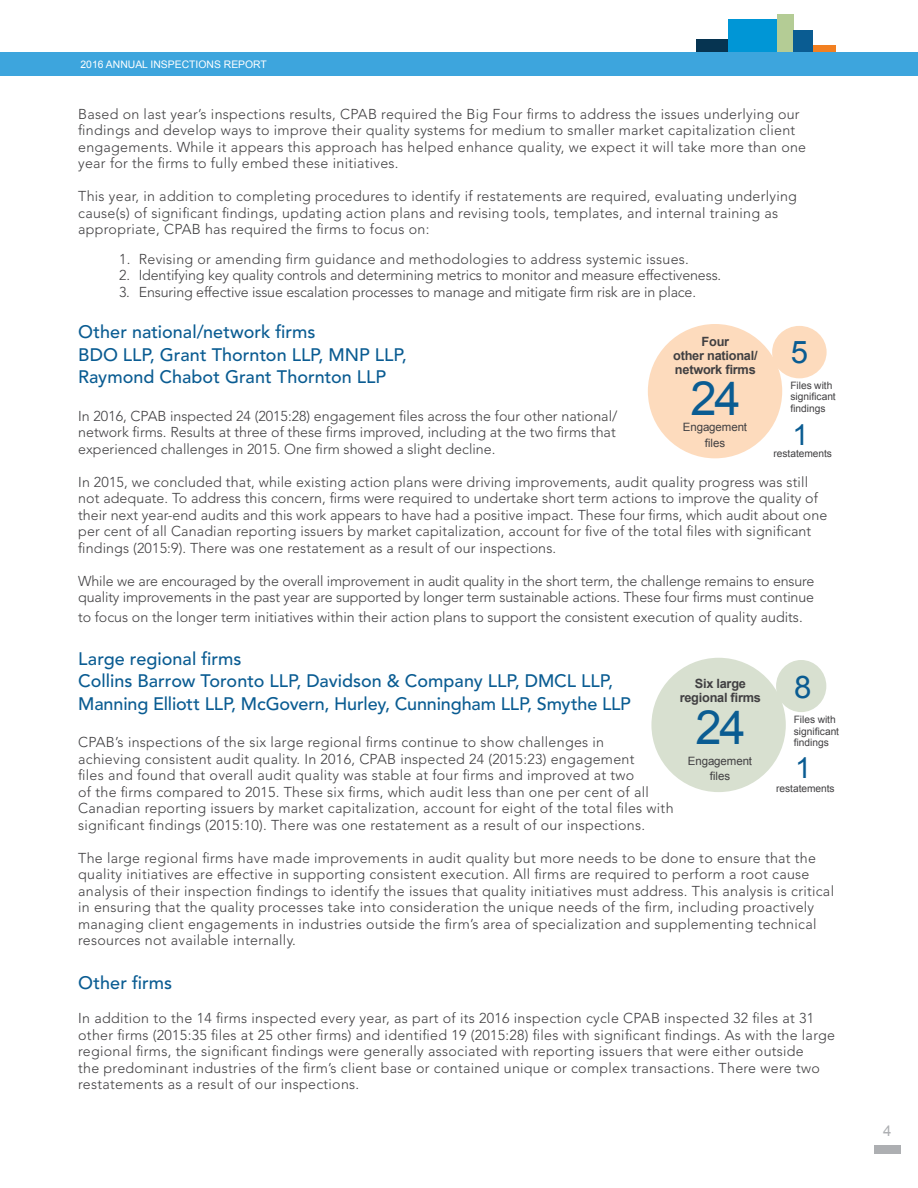
<style>
.page{position:relative;width:918px;height:1188px;background:#fff}
.page>*{position:absolute;margin:0;border:0;box-sizing:border-box;transform-origin:0 0}
.t1{font:47.25px "Arial";color:#0a5c92}
.t2{font:31.2px "Arial";color:#0a5c92}
.t3{font:28.95px "Arial";color:#0a5c92}
.t4{font:500 18px/22.5px "Avenir";letter-spacing:-.005em;color:#0a5c92}
.t5{font:15px "Arial";color:#adafb2}
.t6{font:300 14.25px/16.5px "Avenir";letter-spacing:.02em;color:#414042}
.t7{font:300 14.25px/16.5px "Avenir";letter-spacing:-.01em;color:#414042}
.t8{font:300 14.25px "Avenir";color:#414042}
.t9{font:700 12.75px/13.8px "Arial";letter-spacing:-.02em;color:#414042;text-align:center}
.t10{font:11.55px/15.1px "Arial";letter-spacing:-.005em;color:#414042;text-align:center}
.t11{font:10.35px "Arial";color:#fff}
.t12{font:10.2px/11.6px "Arial";letter-spacing:-.005em;color:#414042}
</style>
<div class="page">
<div style="left:874px;top:1145px;width:26px;height:9px;background:#adafb2"></div>
<div style="left:728px;top:19px;width:49px;height:34px;background:#0096d6"></div>
<div style="left:777px;top:14px;width:17px;height:39px;background:#b4cc95"></div>
<div style="left:813px;top:45px;width:23px;height:8px;background:#f28021"></div>
<div style="left:696px;top:39px;width:32px;height:14px;background:#063451"></div>
<div style="left:794px;top:30px;width:19px;height:23px;background:#0a5c92"></div>
<div style="left:0;top:53px;width:918px;height:23px;background:#3da5dd"></div>
<div style="left:648px;top:324px;width:134px;height:134px;background:#fddbbd;border-radius:50%"></div>
<div style="left:772px;top:326px;width:55px;height:52px;background:#fddbbd;border-radius:50%"></div>
<div style="left:776px;top:660px;width:50px;height:52px;background:#d8e0d0;border-radius:50%"></div>
<div style="left:651px;top:658px;width:135px;height:134px;background:#d8e0d0;border-radius:50%"></div>
<p class="t11" style="left:80px;top:58px;width:188px">2016 ANNUAL INSPECTIONS REPORT</p>
<p class="t6" style="left:78px;top:106px;width:730px">Based on last year’s inspections results, CPAB required the Big Four firms to address the issues underlying our findings and develop ways to improve their quality systems for medium to smaller market capitalization client engagements. While it appears this approach has helped enhance quality, we expect it will take more than one year for the firms to fully embed these initiatives.</p>
<p class="t6" style="left:78px;top:188px;width:720px">This year, in addition to completing procedures to identify if restatements are required, evaluating underlying cause(s) of significant findings, updating action plans and revising tools, templates, and internal training as appropriate, CPAB has required the firms to focus on:</p>
<p class="t11" style="left:80px;top:60px;width:229px">ANNUAL INSPECTIONS REPORT MARCH 2016</p>
<p class="t6" style="left:119px;top:251px;width:571px">1. Revising or amending firm guidance and methodologies to address systemic issues.</p>
<p class="t7" style="left:119px;top:267px;width:604px">2. Identifying key quality controls and determining metrics to monitor and measure effectiveness.</p>
<p class="t7" style="left:119px;top:284px;width:578px">3. Ensuring effective issue escalation processes to manage and mitigate firm risk are in place.</p>
<p class="t4" style="left:78px;top:321px;width:330px">Other national/network firms<br>BDO LLP, Grant Thornton LLP, MNP LLP,<br>Raymond Chabot Grant Thornton LLP</p>
<p class="t6" style="left:78px;top:407px;width:541px;text-align:justify">In 2016, CPAB inspected 24 (2015:28) engagement files across the four other national/ network firms. Results at three of these firms improved, including at the two firms that experienced challenges in 2015. One firm showed a slight decline.</p>
<p class="t6" style="left:78px;top:473px;width:751px">In 2015, we concluded that, while existing action plans were driving improvements, audit quality progress was still not adequate. To address this concern, firms were required to undertake short term actions to improve the quality of their next year-end audits and this work appears to have had a positive impact. These four firms, which audit about one per cent of all Canadian reporting issuers by market capitalization, account for five of the total files with significant findings (2015:9). There was one restatement as a result of our inspections.</p>
<p class="t7" style="left:78px;top:572px;width:738px">While we are encouraged by the overall improvement in audit quality in the short term, the challenge remains to ensure quality improvements in the past year are supported by longer term sustainable actions. These four firms must continue</p>
<p class="t8" style="left:78px;top:608px;width:726px">to focus on the longer term initiatives within their action plans to support the consistent execution of quality audits.</p>
<p class="t9" style="left:673px;top:335px;width:86px">Four<br>other national/ network firms</p>
<h1 class="t1" style="left:690px;top:368px;width:52px">24</h1>
<p class="t12" style="left:791px;top:380px;width:47px">Files with significant findings</p>
<h2 class="t2" style="left:791px;top:332px;width:19px">5</h2>
<p class="t10" style="left:683px;top:420px;width:66px">Engagement files</p>
<h3 class="t3" style="left:792px;top:415px;width:18px">1</h3>
<p class="t12" style="left:774px;top:448px;width:60px">restatements</p>
<p class="t4" style="left:78px;top:648px;width:554px">Large regional firms<br>Collins Barrow Toronto LLP, Davidson &amp; Company LLP, DMCL LLP,<br>Manning Elliott LLP, McGovern, Hurley, Cunningham LLP, Smythe LLP</p>
<p class="t6" style="left:78px;top:734px;width:597px">CPAB’s inspections of the six large regional firms continue to show challenges in<br>achieving consistent audit quality. In 2016, CPAB inspected 24 (2015:23) engagement<br>files and found that overall audit quality was stable at four firms and improved at two<br>of the firms compared to 2015. These six firms, which audit less than one per cent of all Canadian reporting issuers by market capitalization, account for eight of the total files with significant findings (2015:10). There was one restatement as a result of our inspections.</p>
<p class="t6" style="left:78px;top:850px;width:757px">The large regional firms have made improvements in audit quality but more needs to be done to ensure that the quality initiatives are effective in supporting consistent execution. All firms are required to perform a root cause analysis of their inspection findings to identify the issues that quality initiatives must address. This analysis is critical in ensuring that the quality processes take into consideration the unique needs of the firm, including proactively managing client engagements in industries outside the firm’s area of specialization and supplementing technical resources not available internally.</p>
<p class="t4" style="left:78px;top:971px;width:95px">Other firms</p>
<p class="t6" style="left:78px;top:1010px;width:758px">In addition to the 14 firms inspected every year, as part of its 2016 inspection cycle CPAB inspected 32 files at 31 other firms (2015:35 files at 25 other firms) and identified 19 (2015:28) files with significant findings. As with the large regional firms, the significant findings were generally associated with reporting issuers that were either outside<br>the predominant industries of the firm’s client base or contained unique or complex transactions. There were two restatements as a result of our inspections.</p>
<h2 class="t2" style="left:794px;top:667px;width:19px">8</h2>
<p class="t9" style="left:680px;top:677px;width:83px">Six large regional firms</p>
<h1 class="t1" style="left:696px;top:697px;width:52px">24</h1>
<p class="t12" style="left:794px;top:714px;width:47px">Files with significant findings</p>
<p class="t10" style="left:688px;top:754px;width:66px">Engagement files</p>
<h3 class="t3" style="left:795px;top:749px;width:18px">1</h3>
<p class="t12" style="left:776px;top:783px;width:60px">restatements</p>
<p class="t5" style="left:883px;top:1121px;width:10px">4</p>
</div>
